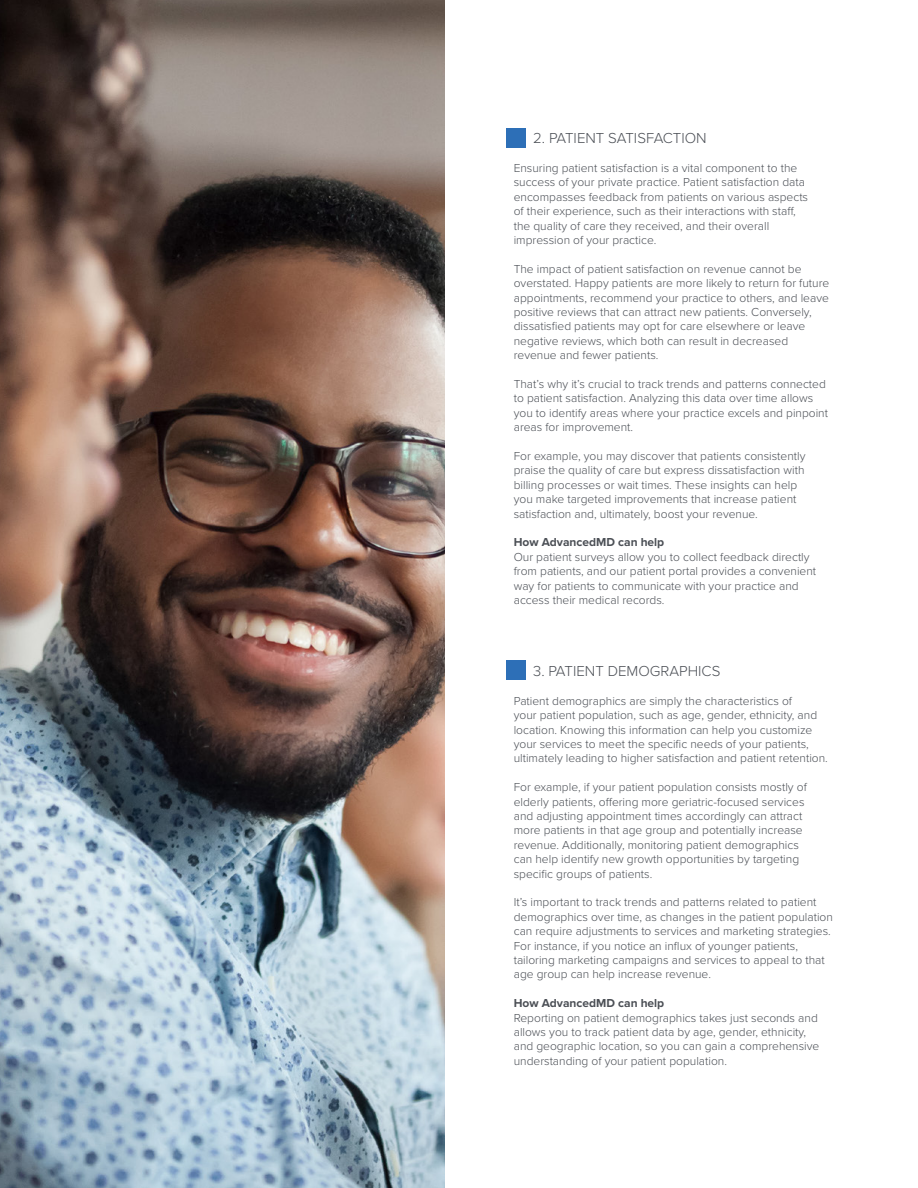
<style>
.page{position:relative;width:918px;height:1188px;background:#fff}
.page>*{position:absolute;margin:0;border:0;box-sizing:border-box;transform-origin:0 0}
.t1{font:300 15px "Proxima Nova";color:#4b4f55}
.t2{font:300 12px/14.4px "Proxima Nova";color:#4b4f55}
.t3{font:700 12px "Proxima Nova";color:#4b4f55}
</style>
<div class="page">
<img style="left:0;top:0;width:445px;height:1188px">
<div style="left:506px;top:128px;width:20px;height:20px;background:#2d6fb7"></div>
<div style="left:506px;top:661px;width:20px;height:19px;background:#2d6fb7"></div>
<p class="t1" style="left:533px;top:127px;width:175px">2. PATIENT SATISFACTION</p>
<p class="t2" style="left:514px;top:160px;width:296px">Ensuring patient satisfaction is a vital component to the success of your private practice. Patient satisfaction data encompasses feedback from patients on various aspects of their experience, such as their interactions with staff, the quality of care they received, and their overall impression of your practice.</p>
<p class="t2" style="left:514px;top:261px;width:317px">The impact of patient satisfaction on revenue cannot be overstated. Happy patients are more likely to return for future appointments, recommend your practice to others, and leave positive reviews that can attract new patients. Conversely, dissatisfied patients may opt for care elsewhere or leave negative reviews, which both can result in decreased revenue and fewer patients.</p>
<p class="t2" style="left:514px;top:376px;width:316px">That’s why it’s crucial to track trends and patterns connected to patient satisfaction. Analyzing this data over time allows you to identify areas where your practice excels and pinpoint areas for improvement.</p>
<p class="t2" style="left:514px;top:448px;width:293px">For example, you may discover that patients consistently praise the quality of care but express dissatisfaction with billing processes or wait times. These insights can help you make targeted improvements that increase patient satisfaction and, ultimately, boost your revenue.</p>
<p class="t3" style="left:514px;top:533px;width:152px">How AdvancedMD can help</p>
<p class="t2" style="left:514px;top:549px;width:304px">Our patient surveys allow you to collect feedback directly from patients, and our patient portal provides a convenient way for patients to communicate with your practice and access their medical records.</p>
<p class="t1" style="left:533px;top:660px;width:189px">3. PATIENT DEMOGRAPHICS</p>
<p class="t2" style="left:514px;top:693px;width:316px">Patient demographics are simply the characteristics of<br>your patient population, such as age, gender, ethnicity, and location. Knowing this information can help you customize your services to meet the specific needs of your patients, ultimately leading to higher satisfaction and patient retention.</p>
<p class="t2" style="left:514px;top:779px;width:295px">For example, if your patient population consists mostly of elderly patients, offering more geriatric-focused services and adjusting appointment times accordingly can attract more patients in that age group and potentially increase revenue. Additionally, monitoring patient demographics can help identify new growth opportunities by targeting specific groups of patients.</p>
<p class="t2" style="left:514px;top:894px;width:321px">It’s important to track trends and patterns related to patient demographics over time, as changes in the patient population can require adjustments to services and marketing strategies.<br>For instance, if you notice an influx of younger patients, tailoring marketing campaigns and services to appeal to that age group can help increase revenue.</p>
<p class="t3" style="left:514px;top:994px;width:152px">How AdvancedMD can help</p>
<p class="t2" style="left:514px;top:1010px;width:307px">Reporting on patient demographics takes just seconds and allows you to track patient data by age, gender, ethnicity, and geographic location, so you can gain a comprehensive understanding of your patient population.</p>
</div>
